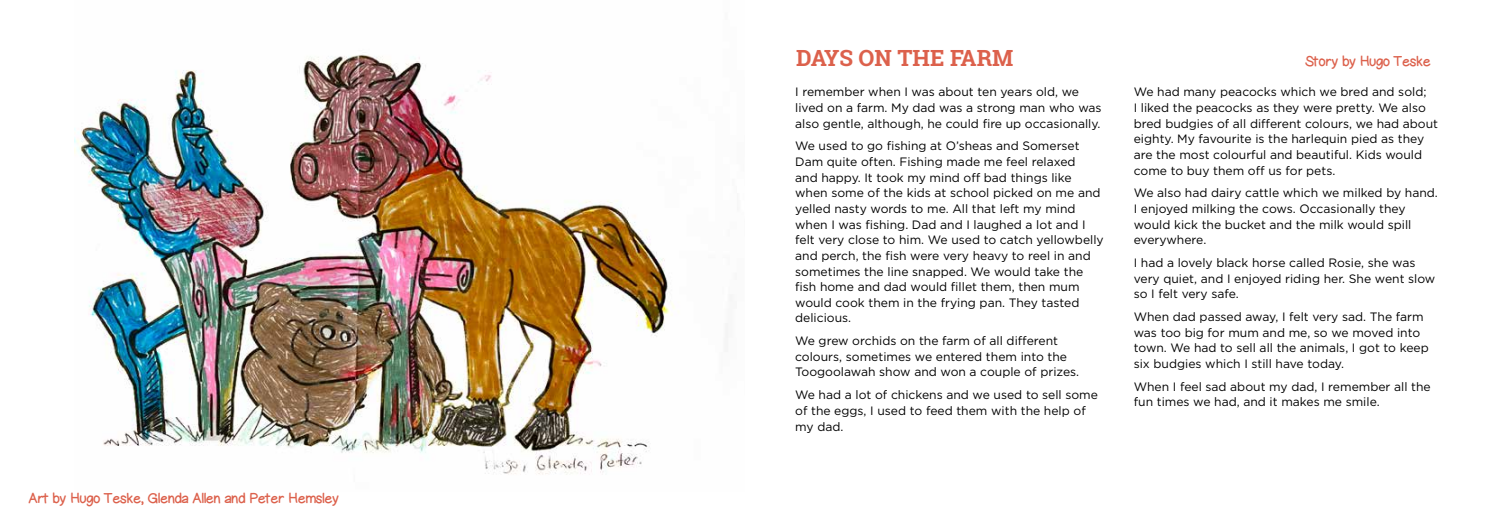
<style>
.page{position:relative;width:1489px;height:525px;background:#fff}
.page>*{position:absolute;margin:0;border:0;box-sizing:border-box;transform-origin:0 0}
.t1{font:700 22.5px "Roboto Slab";color:#dc614c}
.t2{font:13.75px "Gel Pen Upright";color:#dc614c}
.t3{font:12.12px/15.6px "Gotham";color:#000}
</style>
<div class="page">
<img style="left:74px;top:54px;width:654px;height:421px">
<p class="t2" style="left:28px;top:488px;width:312px">Art by Hugo Teske, Glenda Allen and Peter Hemsley</p>
<h1 class="t1" style="left:796px;top:42px;width:219px">DAYS ON THE FARM</h1>
<p class="t2" style="left:1304px;top:51px;width:127px">Story by Hugo Teske</p>
<p class="t3" style="left:795px;top:84px;width:308px">I remember when I was about ten years old, we lived on a farm. My dad was a strong man who was also gentle, although, he could fire up occasionally.</p>
<p class="t3" style="left:795px;top:138px;width:310px">We used to go fishing at O’sheas and Somerset Dam quite often. Fishing made me feel relaxed<br>and happy. It took my mind off bad things like when some of the kids at school picked on me and yelled nasty words to me. All that left my mind when I was fishing. Dad and I laughed a lot and I felt very close to him. We used to catch yellowbelly and perch, the fish were very heavy to reel in and sometimes the line snapped. We would take the fish home and dad would fillet them, then mum would cook them in the frying pan. They tasted delicious.</p>
<p class="t3" style="left:795px;top:332px;width:285px">We grew orchids on the farm of all different colours, sometimes we entered them into the<br>Toogoolawah show and won a couple of prizes.</p>
<p class="t3" style="left:795px;top:386px;width:304px">We had a lot of chickens and we used to sell some of the eggs, I used to feed them with the help of my dad.</p>
<p class="t3" style="left:1133px;top:84px;width:306px">We had many peacocks which we bred and sold;<br>I liked the peacocks as they were pretty. We also bred budgies of all different colours, we had about eighty. My favourite is the harlequin pied as they are the most colourful and beautiful. Kids would come to buy them off us for pets.</p>
<p class="t3" style="left:1133px;top:185px;width:305px">We also had dairy cattle which we milked by hand.<br>I enjoyed milking the cows. Occasionally they would kick the bucket and the milk would spill everywhere.</p>
<p class="t3" style="left:1133px;top:254px;width:303px">I had a lovely black horse called Rosie, she was very quiet, and I enjoyed riding her. She went slow so I felt very safe.</p>
<p class="t3" style="left:1133px;top:308px;width:296px">When dad passed away, I felt very sad. The farm was too big for mum and me, so we moved into town. We had to sell all the animals, I got to keep six budgies which I still have today.</p>
<p class="t3" style="left:1133px;top:378px;width:298px">When I feel sad about my dad, I remember all the fun times we had, and it makes me smile.</p>
</div>
